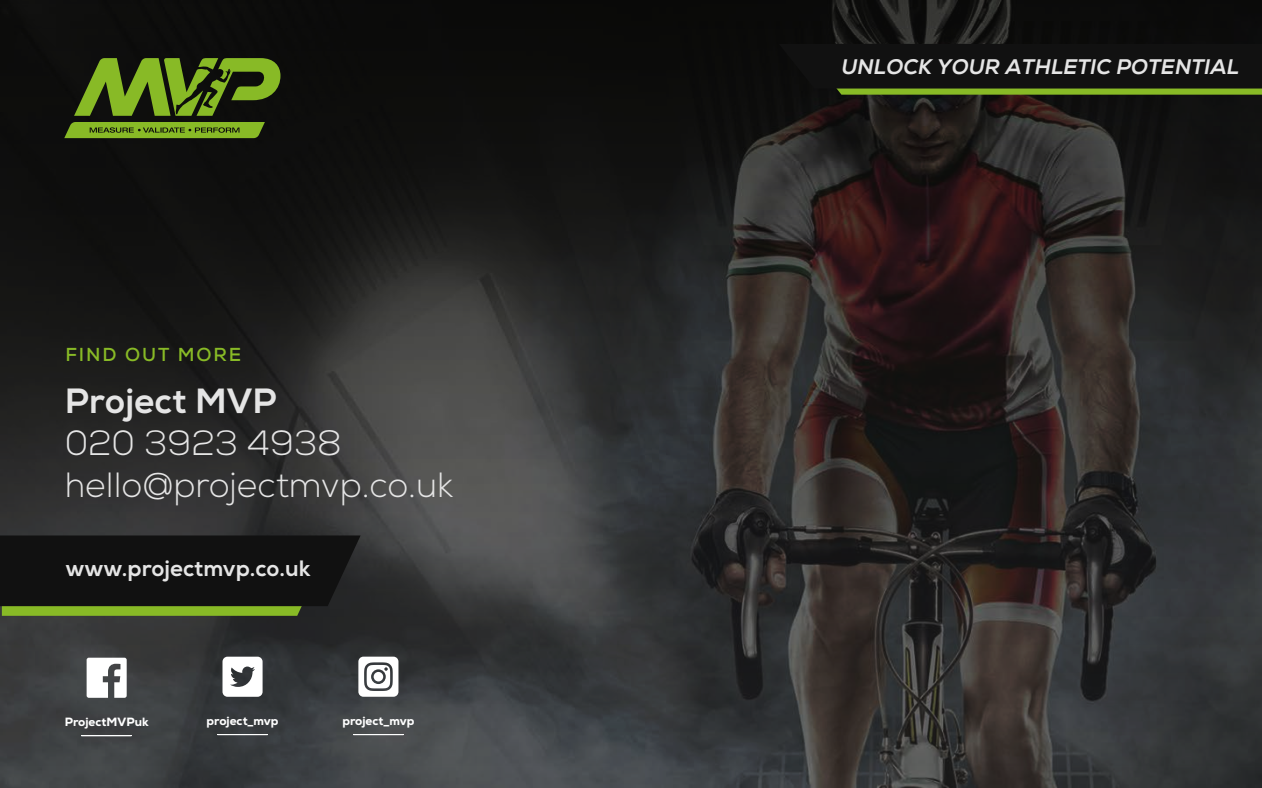
<style>
.page{position:relative;width:1262px;height:788px;background:#fff}
.page>*{position:absolute;margin:0;border:0;box-sizing:border-box;transform-origin:0 0}
.t1{font:300 35px/41.9px "Nexa";color:#e5e5e5}
.t2{font:800 35px "Nexa";color:#e5e5e5}
.t3{font:800 22.22px "Nexa";color:#e5e5e5}
.t4{font:italic 800 21.09px "Nexa";color:#e5e5e5}
.t5{font:700 18.72px "Nexa";letter-spacing:.1em;color:#88ba26}
.t6{font:800 11.9px "Nexa";color:#fff}
</style>
<div class="page">
<img style="left:1px;top:0;width:1260px;height:788px">
<svg style="left:87px;top:657px;width:40px;height:40px"></svg>
<hr style="left:81px;top:735px;width:50px;height:1px;background:#fff">
<svg style="left:222px;top:656px;width:40px;height:40px"></svg>
<hr style="left:217px;top:734px;width:50px;height:1px;background:#fff">
<svg style="left:358px;top:656px;width:40px;height:40px"></svg>
<hr style="left:353px;top:734px;width:50px;height:1px;background:#fff">
<svg style="left:0;top:535px;width:360px;height:80px;background:#1d2114"></svg>
<svg style="left:64px;top:122px;width:201px;height:16px;background:#76a122"></svg>
<svg style="left:74px;top:58px;width:206px;height:58px;background:#506b1a"></svg>
<svg style="left:779px;top:44px;width:482px;height:51px;background:#1d2212"></svg>
<h3 class="t5" style="left:65px;top:343px;width:177px">FIND OUT MORE</h3>
<h1 class="t2" style="left:65px;top:379px;width:213px">Project MVP</h1>
<h1 class="t1" style="left:65px;top:422px;width:390px">020 3923 4938 hello@projectmvp.co.uk</h1>
<h2 class="t3" style="left:66px;top:555px;width:246px">www.projectmvp.co.uk</h2>
<p class="t6" style="left:65px;top:714px;width:85px">ProjectMVPuk</p>
<p class="t6" style="left:206px;top:713px;width:74px">project_mvp</p>
<p class="t6" style="left:342px;top:713px;width:74px">project_mvp</p>
<h3 class="t4" style="left:841px;top:54px;width:399px">UNLOCK YOUR ATHLETIC POTENTIAL</h3>
</div>
